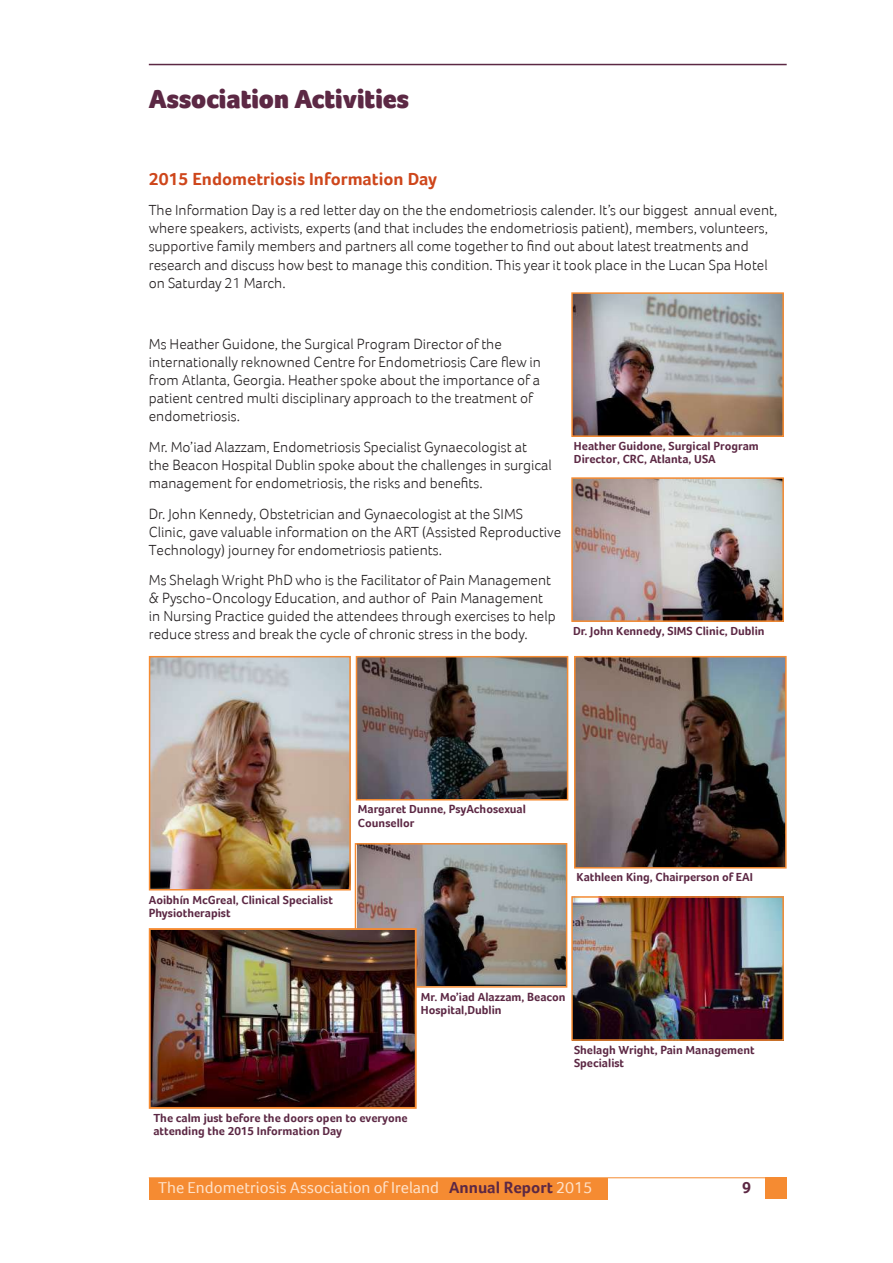
<style>
.page{position:relative;width:893px;height:1263px;background:#fff}
.page>*{position:absolute;margin:0;border:0;box-sizing:border-box;transform-origin:0 0}
.t1{font:900 27px "Foco";color:#5c2844}
.t2{font:700 18px "Foco";color:#ce461b}
.t3{font:16.5px "Foco";color:#fee1c8}
.t4{font:700 16.5px "Foco";color:#5c2844}
.t5{font:300 15px/18px "Foco";color:#231f20}
.t6{font:700 12px/13.5px "Foco";color:#5c2844}
.s1{font-weight:700;color:#5c2844}
</style>
<div class="page">
<hr style="left:149px;top:64px;width:638px;height:1px;background:#5c2844">
<div style="left:765px;top:1178px;width:22px;height:21px;background:#f58b32"></div>
<hr style="left:149px;top:1177px;width:638px;height:1px;background:#f58b32">
<div style="left:149px;top:1178px;width:458px;height:21px;background:#f58b32"></div>
<img style="left:574px;top:480px;width:207px;height:139px">
<div style="left:571px;top:477px;width:213px;height:145px;border:2px solid #f58b32"></div>
<img style="left:152px;top:659px;width:196px;height:228px">
<div style="left:149px;top:656px;width:202px;height:234px;border:2px solid #f58b32"></div>
<img style="left:574px;top:295px;width:207px;height:139px">
<div style="left:571px;top:292px;width:213px;height:145px;border:2px solid #f58b32"></div>
<img style="left:577px;top:659px;width:207px;height:206px">
<div style="left:574px;top:656px;width:213px;height:212px;border:2px solid #f58b32"></div>
<img style="left:359px;top:659px;width:206px;height:138px">
<div style="left:356px;top:656px;width:212px;height:144px;border:2px solid #f58b32"></div>
<img style="left:358px;top:846px;width:206px;height:139px">
<div style="left:355px;top:843px;width:212px;height:145px;border:2px solid #f58b32"></div>
<img style="left:152px;top:931px;width:262px;height:175px">
<div style="left:149px;top:928px;width:268px;height:181px;border:2px solid #f58b32"></div>
<img style="left:574px;top:899px;width:207px;height:139px">
<div style="left:571px;top:896px;width:213px;height:145px;border:2px solid #f58b32"></div>
<h1 class="t1" style="left:149px;top:84px;width:262px">Association Activities</h1>
<p class="t2" style="left:149px;top:168px;width:290px">2015 Endometriosis Information Day</p>
<p class="t5" style="left:149px;top:201px;width:630px">The Information Day is a red letter day on the the endometriosis calender. It’s our biggest annual event, where speakers, activists, experts (and that includes the endometriosis patient), members, volunteers, supportive family members and partners all come together to find out about latest treatments and research and discuss how best to manage this condition. This year it took place in the Lucan Spa Hotel on Saturday 21 March.</p>
<p class="t5" style="left:149px;top:335px;width:394px">Ms Heather Guidone, the Surgical Program Director of the internationally reknowned Centre for Endometriosis Care flew in from Atlanta, Georgia. Heather spoke about the importance of a patient centred multi disciplinary approach to the treatment of endometriosis.</p>
<p class="t5" style="left:149px;top:438px;width:405px">Mr. Mo’iad Alazzam, Endometriosis Specialist Gynaecologist at<br>the Beacon Hospital Dublin spoke about the challenges in surgical management for endometriosis, the risks and benefits.</p>
<p class="t5" style="left:149px;top:504px;width:414px">Dr. John Kennedy, Obstetrician and Gynaecologist at the SIMS<br>Clinic, gave valuable information on the ART (Assisted Reproductive<br>Technology) journey for endometriosis patients.</p>
<p class="t5" style="left:149px;top:571px;width:408px">Ms Shelagh Wright PhD who is the Facilitator of Pain Management &amp; Pyscho-Oncology Education, and author of Pain Management in Nursing Practice guided the attendees through exercises to help reduce stress and break the cycle of chronic stress in the body.</p>
<p class="t6" style="left:574px;top:439px;width:186px">Heather Guidone, Surgical Program<br>Director, CRC, Atlanta, USA</p>
<p class="t6" style="left:573px;top:624px;width:193px">Dr. John Kennedy, SIMS Clinic, Dublin</p>
<p class="t6" style="left:358px;top:802px;width:170px">Margaret Dunne, PsyAchosexual<br>Counsellor</p>
<p class="t6" style="left:149px;top:892px;width:186px">Aoibhín McGreal, Clinical Specialist<br>Physiotherapist</p>
<p class="t6" style="left:577px;top:870px;width:178px">Kathleen King, Chairperson of EAI</p>
<p class="t6" style="left:421px;top:990px;width:146px">Mr. Mo’iad Alazzam, Beacon<br>Hospital,Dublin</p>
<p class="t6" style="left:574px;top:1043px;width:182px">Shelagh Wright, Pain Management<br>Specialist</p>
<p class="t6" style="left:153px;top:1111px;width:256px">The calm just before the doors open to everyone attending the 2015 Information Day</p>
<p class="t3" style="left:158px;top:1178px;width:436px">The Endometriosis Association of Ireland <span class="s1">Annual Report</span> 2015</p>
<p class="t4" style="left:742px;top:1178px;width:11px">9</p>
</div>
